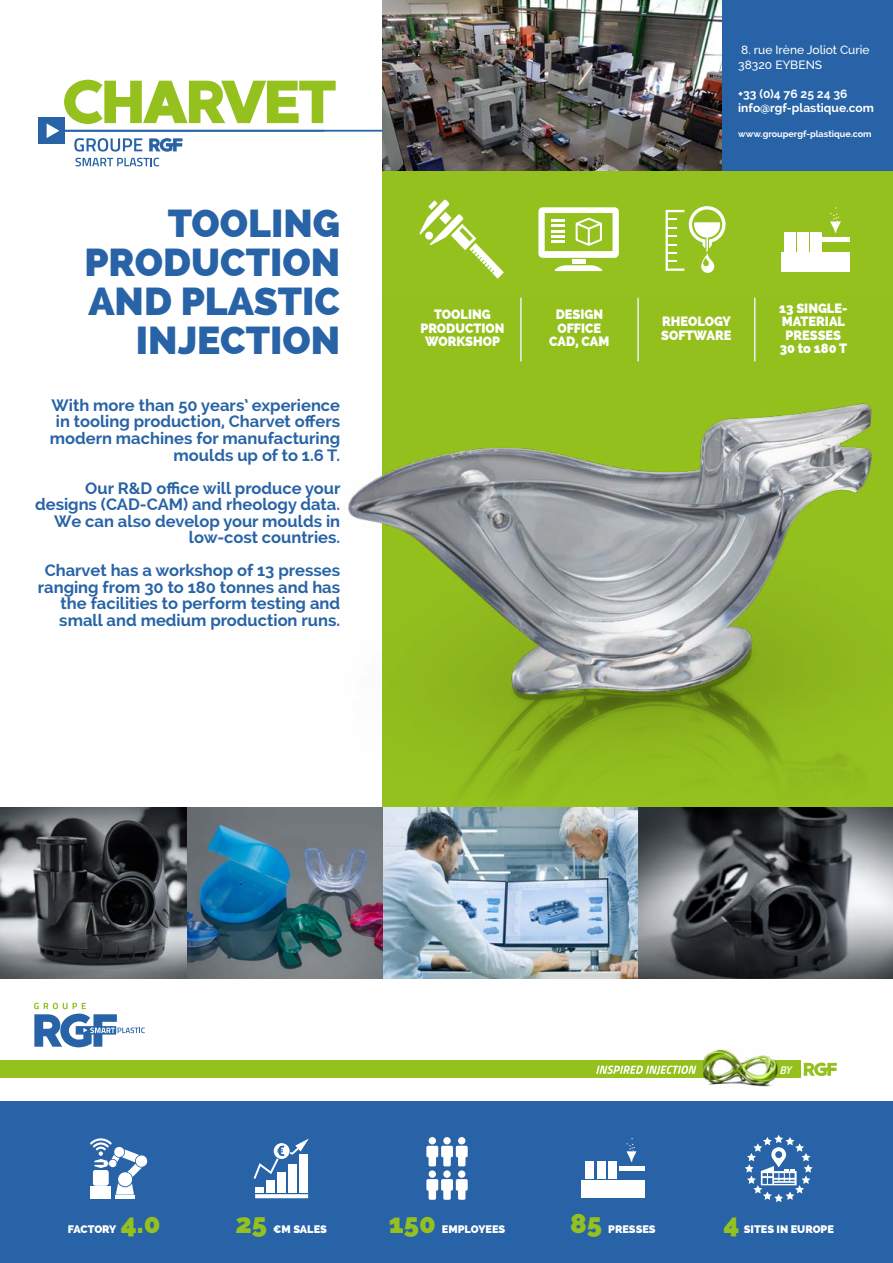
<style>
.page{position:relative;width:893px;height:1263px;background:#fff}
.page>*{position:absolute;margin:0;border:0;box-sizing:border-box;transform-origin:0 0}
.t1{font:800 39px/39px "Raleway";color:#2763a6;text-align:right}
.t2{font:800 27.3px "Raleway";color:#95c11f}
.t3{font:700 16.5px/16.5px "Raleway";color:#2763a6;text-align:right}
.t4{font:800 13.5px/13.5px "Raleway";color:#fff;scale:.95 1}
.t5{font:700 12px "Raleway";color:#fff}
.t6{font:500 12px "Raleway";color:#fff}
.t7{font:italic 600 11.25px "Titillium";color:#fff}
.t8{font:800 10.95px "Raleway";color:#fff}
.t9{font:800 10.95px "Raleway";letter-spacing:-.02em;color:#fff}
.t10{font:700 9px "Raleway";color:#fff}
</style>
<div class="page">
<div style="left:383px;top:170px;width:510px;height:808px;background:#95c11f"></div>
<img style="left:234px;top:292px;width:659px;height:516px">
<div style="left:0;top:1101px;width:893px;height:162px;background:#2763a6"></div>
<svg style="left:254px;top:1138px;width:55px;height:41px"></svg>
<svg style="left:255px;top:1194px;width:53px;height:4px"></svg>
<div style="left:255px;top:1188px;width:9px;height:5px;background:#fff"></div>
<div style="left:266px;top:1181px;width:9px;height:12px;background:#fff"></div>
<div style="left:277px;top:1172px;width:9px;height:21px;background:#fff"></div>
<div style="left:288px;top:1164px;width:9px;height:29px;background:#fff"></div>
<div style="left:299px;top:1155px;width:9px;height:38px;background:#fff"></div>
<hr style="left:115px;top:1195px;width:20px;height:3px;background:#fff">
<svg style="left:90px;top:1138px;width:58px;height:56px"></svg>
<hr style="left:91px;top:1186px;width:20px;height:2px;background:#fff">
<div style="left:91px;top:1189px;width:20px;height:9px;background:#fff"></div>
<div style="left:429px;top:1170px;width:7px;height:8px;background:#fff;border-radius:50%"></div>
<div style="left:443px;top:1170px;width:8px;height:8px;background:#fff;border-radius:50%"></div>
<svg style="left:426px;top:1179px;width:42px;height:21px"></svg>
<div style="left:458px;top:1170px;width:7px;height:8px;background:#fff;border-radius:50%"></div>
<div style="left:429px;top:1137px;width:7px;height:7px;background:#fff;border-radius:50%"></div>
<div style="left:443px;top:1137px;width:8px;height:7px;background:#fff;border-radius:50%"></div>
<svg style="left:426px;top:1146px;width:42px;height:20px"></svg>
<div style="left:458px;top:1137px;width:7px;height:7px;background:#fff;border-radius:50%"></div>
<div style="left:581px;top:1180px;width:64px;height:18px;background:#fff"></div>
<div style="left:585px;top:1161px;width:9px;height:18px;background:#fff"></div>
<div style="left:597px;top:1161px;width:9px;height:18px;background:#fff"></div>
<div style="left:608px;top:1161px;width:9px;height:18px;background:#fff"></div>
<hr style="left:619px;top:1166px;width:26px;height:4px;background:#fff">
<svg style="left:626px;top:1138px;width:10px;height:24px"></svg>
<svg style="left:745px;top:1135px;width:68px;height:67px"></svg>
<img style="left:383px;top:0;width:340px;height:170px">
<div style="left:723px;top:0;width:170px;height:170px;background:#2763a6"></div>
<hr style="left:65px;top:130px;width:318px;height:2px;background:#2763a6">
<img style="left:1px;top:808px;width:892px;height:170px">
<svg style="left:75px;top:158px;width:84px;height:8px"></svg>
<div style="left:39px;top:118px;width:26px;height:26px;background:#2763a6"></div>
<svg style="left:47px;top:80px;width:289px;height:72px"></svg>
<img style="left:187px;top:808px;width:196px;height:170px">
<hr style="left:520px;top:298px;width:2px;height:63px;background:#ebedf7">
<hr style="left:637px;top:298px;width:2px;height:63px;background:#ebedf7">
<hr style="left:754px;top:298px;width:1px;height:63px;background:#ebedf7">
<svg style="left:419px;top:199px;width:85px;height:80px"></svg>
<div style="left:572px;top:259px;width:13px;height:5px;background:#fff"></div>
<svg style="left:554px;top:265px;width:49px;height:6px"></svg>
<svg style="left:538px;top:207px;width:81px;height:51px"></svg>
<svg style="left:666px;top:206px;width:59px;height:67px"></svg>
<div style="left:781px;top:253px;width:69px;height:19px;background:#fff"></div>
<div style="left:785px;top:232px;width:11px;height:19px;background:#fff"></div>
<div style="left:797px;top:232px;width:12px;height:19px;background:#fff"></div>
<div style="left:810px;top:232px;width:11px;height:19px;background:#fff"></div>
<div style="left:822px;top:237px;width:28px;height:5px;background:#fff"></div>
<svg style="left:830px;top:207px;width:11px;height:26px"></svg>
<svg style="left:34px;top:1003px;width:111px;height:44px"></svg>
<div style="left:773px;top:1061px;width:27px;height:17px;background:#95c11f"></div>
<div style="left:0;top:1061px;width:707px;height:17px;background:#95c11f"></div>
<svg style="left:596px;top:1065px;width:100px;height:9px"></svg>
<img style="left:703px;top:1049px;width:78px;height:38px">
<svg style="left:804px;top:1062px;width:33px;height:14px"></svg>
<p class="t1" style="left:84px;top:204px;width:257px">TOOLING<br>PRODUCTION<br>AND PLASTIC<br>INJECTION</p>
<p class="t3" style="left:50px;top:397px;width:292px">With more than 50 years’ experience in tooling production, Charvet offers modern machines for manufacturing moulds up of to 1.6 T.</p>
<p class="t3" style="left:35px;top:479px;width:307px">Our R&amp;D office will produce your designs (CAD-CAM) and rheology data.<br>We can also develop your moulds in low-cost countries.</p>
<p class="t3" style="left:38px;top:562px;width:304px">Charvet has a workshop of 13 presses ranging from 30 to 180 tonnes and has the facilities to perform testing and small and medium production runs.</p>
<p class="t6" style="left:741px;top:43px;width:130px">8. rue Irène Joliot Curie</p>
<p class="t6" style="left:738px;top:58px;width:86px">38320 EYBENS</p>
<p class="t5" style="left:738px;top:86px;width:111px">+33 (0)4 76 25 24 36</p>
<p class="t5" style="left:738px;top:101px;width:137px">info@rgf-plastique.com</p>
<p class="t10" style="left:738px;top:129px;width:135px">www.groupergf-plastique.com</p>
<p class="t4" style="left:420px;top:308px;width:90px;text-align:center">TOOLING<br>PRODUCTION<br>WORKSHOP</p>
<p class="t4" style="left:556px;top:308px;width:51px">DESIGN</p>
<p class="t4" style="left:557px;top:321px;width:48px">OFFICE</p>
<p class="t4" style="left:549px;top:335px;width:65px">CAD, CAM</p>
<p class="t4" style="left:661px;top:315px;width:76px">RHEOLOGY<br>SOFTWARE</p>
<p class="t4" style="left:779px;top:301px;width:74px">13 SINGLE-<br>MATERIAL<br>PRESSES</p>
<p class="t4" style="left:780px;top:342px;width:73px">30 to 180 T</p>
<p class="t7" style="left:779px;top:1061px;width:13px">BY</p>
<p class="t9" style="left:68px;top:1222px;width:50px">FACTORY</p>
<p class="t2" style="left:121px;top:1207px;width:41px">4.0</p>
<p class="t2" style="left:235px;top:1207px;width:33px">25</p>
<p class="t8" style="left:273px;top:1222px;width:55px">€M SALES</p>
<p class="t2" style="left:389px;top:1207px;width:48px">150</p>
<p class="t8" style="left:442px;top:1222px;width:65px">EMPLOYEES</p>
<p class="t2" style="left:570px;top:1207px;width:33px">85</p>
<p class="t8" style="left:608px;top:1222px;width:49px">PRESSES</p>
<p class="t2" style="left:723px;top:1207px;width:17px">4</p>
<p class="t8" style="left:744px;top:1222px;width:92px">SITES IN EUROPE</p>
</div>
